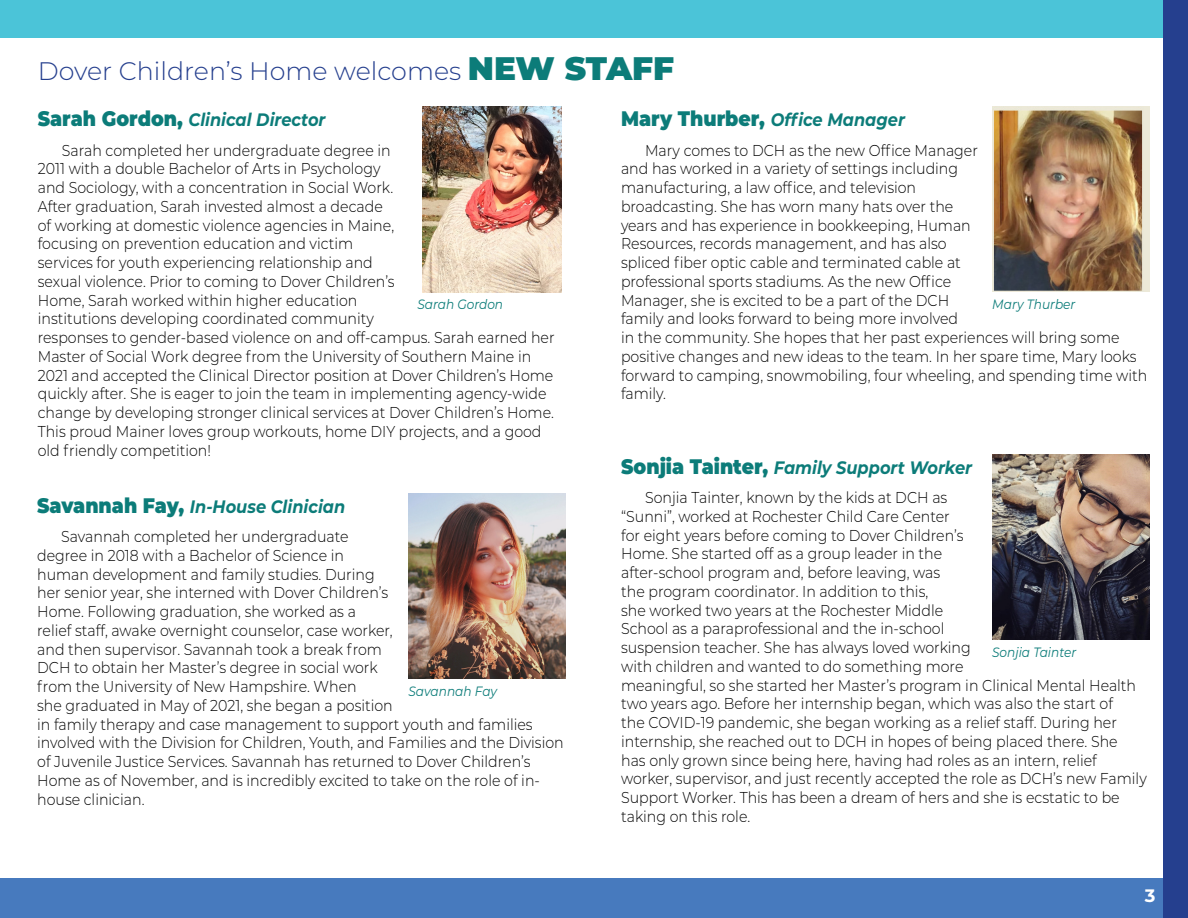
<style>
.page{position:relative;width:1188px;height:918px;background:#fff}
.page>*{position:absolute;margin:0;border:0;box-sizing:border-box;transform-origin:0 0}
.t1{font:300 25.35px "Montserrat";color:#253f8e}
.t2{font:italic 700 18px "Montserrat";color:#0c7c79;scale:.9 1}
.t3{font:700 18px "Montserrat";color:#fff}
.t4{font:300 15.75px/18.8px "Montserrat";color:#000001;scale:.9 1}
.t5{font:italic 13.5px "Montserrat";color:#0c7c79;scale:.9 1}
.s1{font-weight:900;font-size:32.55px;color:#0c7c79}
.s2{font-weight:900;font-style:normal;font-size:21px}
</style>
<div class="page">
<img style="left:422px;top:107px;width:140px;height:185px">
<img style="left:992px;top:454px;width:157px;height:186px">
<img style="left:992px;top:107px;width:157px;height:185px">
<div style="left:0;top:879px;width:1188px;height:39px;background:#477abe"></div>
<div style="left:0;top:0;width:1164px;height:38px;background:#4bc4d8"></div>
<div style="left:1164px;top:0;width:24px;height:918px;background:#253f8e"></div>
<img style="left:409px;top:493px;width:157px;height:186px">
<p class="t1" style="left:38px;top:54px;width:638px">Dover Children’s Home welcomes <span class="s1">NEW STAFF</span></p>
<p class="t2" style="left:38px;top:107px;width:321px"><span class="s2">Sarah Gordon,</span> Clinical Director</p>
<p class="t4" style="left:38px;top:140px;width:576px;text-indent:24px">Sarah completed her undergraduate degree in<br>2011 with a double Bachelor of Arts in Psychology<br>and Sociology, with a concentration in Social Work.<br>After graduation, Sarah invested almost a decade<br>of working at domestic violence agencies in Maine,<br>focusing on prevention education and victim<br>services for youth experiencing relationship and<br>sexual violence. Prior to coming to Dover Children’s<br>Home, Sarah worked within higher education<br>institutions developing coordinated community<br>responses to gender-based violence on and off-campus. Sarah earned her Master of Social Work degree from the University of Southern Maine in 2021 and accepted the Clinical Director position at Dover Children’s Home quickly after. She is eager to join the team in implementing agency-wide change by developing stronger clinical services at Dover Children’s Home.<br>This proud Mainer loves group workouts, home DIY projects, and a good old friendly competition!</p>
<p class="t5" style="left:417px;top:295px;width:97px">Sarah Gordon</p>
<p class="t2" style="left:37px;top:493px;width:344px"><span class="s2">Savannah Fay,</span> In-House Clinician</p>
<p class="t4" style="left:37px;top:527px;width:587px;text-indent:24px">Savannah completed her undergraduate<br>degree in 2018 with a Bachelor of Science in<br>human development and family studies. During<br>her senior year, she interned with Dover Children’s<br>Home. Following graduation, she worked as a<br>relief staff, awake overnight counselor, case worker,<br>and then supervisor. Savannah took a break from<br>DCH to obtain her Master’s degree in social work<br>from the University of New Hampshire. When<br>she graduated in May of 2021, she began a position<br>in family therapy and case management to support youth and families involved with the Division for Children, Youth, and Families and the Division of Juvenile Justice Services. Savannah has returned to Dover Children’s Home as of November, and is incredibly excited to take on the role of in&shy;house clinician.</p>
<p class="t5" style="left:408px;top:682px;width:100px">Savannah Fay</p>
<p class="t2" style="left:621px;top:107px;width:317px"><span class="s2">Mary Thurber,</span> Office Manager</p>
<p class="t4" style="left:621px;top:140px;width:586px;text-indent:24px">Mary comes to DCH as the new Office Manager<br>and has worked in a variety of settings including<br>manufacturing, a law office, and television<br>broadcasting. She has worn many hats over the<br>years and has experience in bookkeeping, Human<br>Resources, records management, and has also<br>spliced fiber optic cable and terminated cable at<br>professional sports stadiums. As the new Office<br>Manager, she is excited to be a part of the DCH<br>family and looks forward to being more involved<br>in the community. She hopes that her past experiences will bring some positive changes and new ideas to the team. In her spare time, Mary looks forward to camping, snowmobiling, four wheeling, and spending time with family.</p>
<p class="t5" style="left:992px;top:295px;width:94px">Mary Thurber</p>
<p class="t2" style="left:621px;top:454px;width:391px"><span class="s2">Sonjia Tainter,</span> Family Support Worker</p>
<p class="t4" style="left:621px;top:488px;width:586px;text-indent:24px">Sonjia Tainter, known by the kids at DCH as<br>“Sunni”, worked at Rochester Child Care Center<br>for eight years before coming to Dover Children’s<br>Home. She started off as a group leader in the<br>after-school program and, before leaving, was<br>the program coordinator. In addition to this,<br>she worked two years at the Rochester Middle<br>School as a paraprofessional and the in-school<br>suspension teacher. She has always loved working<br>with children and wanted to do something more<br>meaningful, so she started her Master’s program in Clinical Mental Health two years ago. Before her internship began, which was also the start of<br>the COVID-19 pandemic, she began working as a relief staff. During her internship, she reached out to DCH in hopes of being placed there. She<br>has only grown since being here, having had roles as an intern, relief worker, supervisor, and just recently accepted the role as DCH’s new Family Support Worker. This has been a dream of hers and she is ecstatic to be taking on this role.</p>
<p class="t5" style="left:992px;top:643px;width:95px">Sonjia Tainter</p>
<p class="t3" style="left:1145px;top:883px;width:12px">3</p>
</div>
